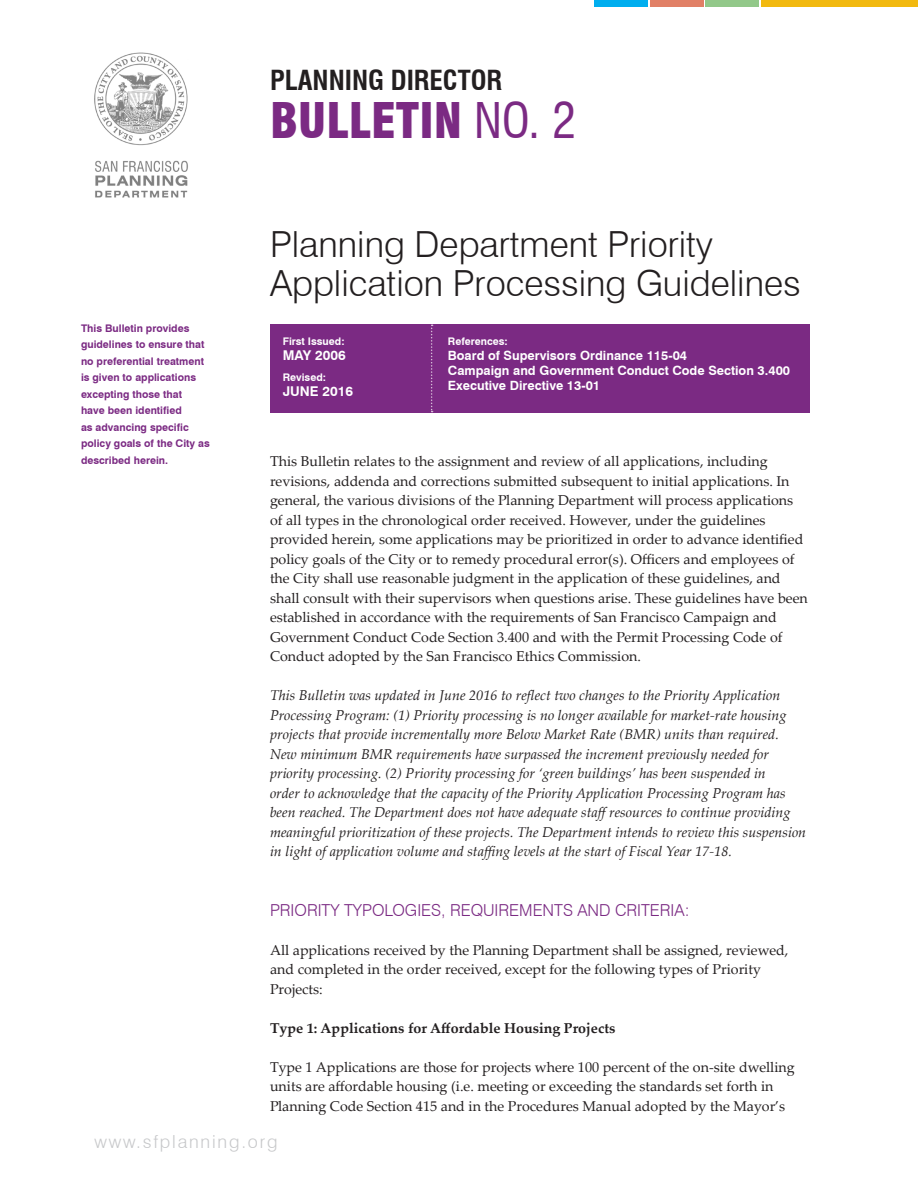
<style>
.page{position:relative;width:918px;height:1188px;background:#fff}
.page>*{position:absolute;margin:0;border:0;box-sizing:border-box;transform-origin:0 0}
.t1{font:900 condensed 48px "Swiss 721 BT";color:#7b2a83}
.t2{font:300 36px/39px "Swiss 721 BT";color:#231f20}
.t3{font:700 condensed 27px "Swiss 721 BT";color:#231f20}
.t4{font:300 18px "Swiss 721 BT";letter-spacing:.1em;color:#c7c8ca}
.t5{font:300 16.5px "Swiss 721 BT";color:#7b2a83}
.t6{font:14.25px/19.5px "Palatino Linotype";color:#231f20}
.t7{font:italic 14.25px/19.5px "Palatino Linotype";color:#231f20}
.t8{font:700 14.25px "Palatino Linotype";color:#231f20}
.t9{font:700 13.5px "Swiss 721 BT";color:#fff}
.t10{font:700 12.75px/15px "Swiss 721 BT";color:#fff}
.t11{font:700 10.5px/16.5px "Swiss 721 BT";color:#7b2a83}
.t12{font:700 10.5px "Swiss 721 BT";color:#fff}
.s1{font-weight:400}
</style>
<div class="page">
<div style="left:761px;top:0;width:157px;height:7px;background:#f2b90f"></div>
<div style="left:705px;top:0;width:54px;height:7px;background:#92c889"></div>
<div style="left:650px;top:0;width:54px;height:7px;background:#e18066"></div>
<div style="left:594px;top:0;width:54px;height:7px;background:#00aeef"></div>
<img style="left:94px;top:52px;width:94px;height:146px">
<div style="left:270px;top:324px;width:540px;height:89px;background:#7b2a83"></div>
<svg style="left:431px;top:325px;width:2px;height:87px"></svg>
<h3 class="t3" style="left:270px;top:64px;width:234px">PLANNING DIRECTOR</h3>
<h1 class="t1" style="left:270px;top:91px;width:308px">BULLETIN <span class="s1">NO. 2</span></h1>
<p class="t11" style="left:81px;top:320px;width:130px">This Bulletin provides guidelines to ensure that no preferential treatment is given to applications excepting those that<br>have been identified<br>as advancing specific policy goals of the City as described herein.</p>
<h2 class="t2" style="left:270px;top:224px;width:532px">Planning Department Priority<br>Application Processing Guidelines</h2>
<p class="t12" style="left:283px;top:334px;width:63px">First Issued:</p>
<p class="t9" style="left:283px;top:347px;width:65px">MAY 2006</p>
<p class="t12" style="left:283px;top:370px;width:45px">Revised:</p>
<p class="t9" style="left:283px;top:383px;width:72px">JUNE 2016</p>
<p class="t12" style="left:448px;top:334px;width:61px">References:</p>
<p class="t10" style="left:448px;top:347px;width:344px">Board of Supervisors Ordinance 115-04<br>Campaign and Government Conduct Code Section 3.400<br>Executive Directive 13-01</p>
<p class="t6" style="left:270px;top:451px;width:539px">This Bulletin relates to the assignment and review of all applications, including revisions, addenda and corrections submitted subsequent to initial applications. In general, the various divisions of the Planning Department will process applications of all types in the chronological order received. However, under the guidelines provided herein, some applications may be prioritized in order to advance identified policy goals of the City or to remedy procedural error(s). Officers and employees of the City shall use reasonable judgment in the application of these guidelines, and shall consult with their supervisors when questions arise. These guidelines have been established in accordance with the requirements of San Francisco Campaign and Government Conduct Code Section 3.400 and with the Permit Processing Code of Conduct adopted by the San Francisco Ethics Commission.</p>
<p class="t7" style="left:270px;top:685px;width:538px">This Bulletin was updated in June 2016 to reflect two changes to the Priority Application Processing Program: (1) Priority processing is no longer available for market-rate housing projects that provide incrementally more Below Market Rate (BMR) units than required.<br>New minimum BMR requirements have surpassed the increment previously needed for priority processing. (2) Priority processing for ‘green buildings’ has been suspended in<br>order to acknowledge that the capacity of the Priority Application Processing Program has been reached. The Department does not have adequate staff resources to continue providing meaningful prioritization of these projects. The Department intends to review this suspension in light of application volume and staffing levels at the start of Fiscal Year 17-18.</p>
<p class="t5" style="left:270px;top:900px;width:421px">PRIORITY TYPOLOGIES, REQUIREMENTS AND CRITERIA:</p>
<p class="t6" style="left:270px;top:939px;width:520px">All applications received by the Planning Department shall be assigned, reviewed, and completed in the order received, except for the following types of Priority<br>Projects:</p>
<p class="t8" style="left:270px;top:1018px;width:347px">Type 1: Applications for Affordable Housing Projects</p>
<p class="t6" style="left:270px;top:1056px;width:526px">Type 1 Applications are those for projects where 100 percent of the on-site dwelling units are affordable housing (i.e. meeting or exceeding the standards set forth in<br>Planning Code Section 415 and in the Procedures Manual adopted by the Mayor’s</p>
<p class="t4" style="left:94px;top:1130px;width:185px">www.sfplanning.org</p>
</div>
